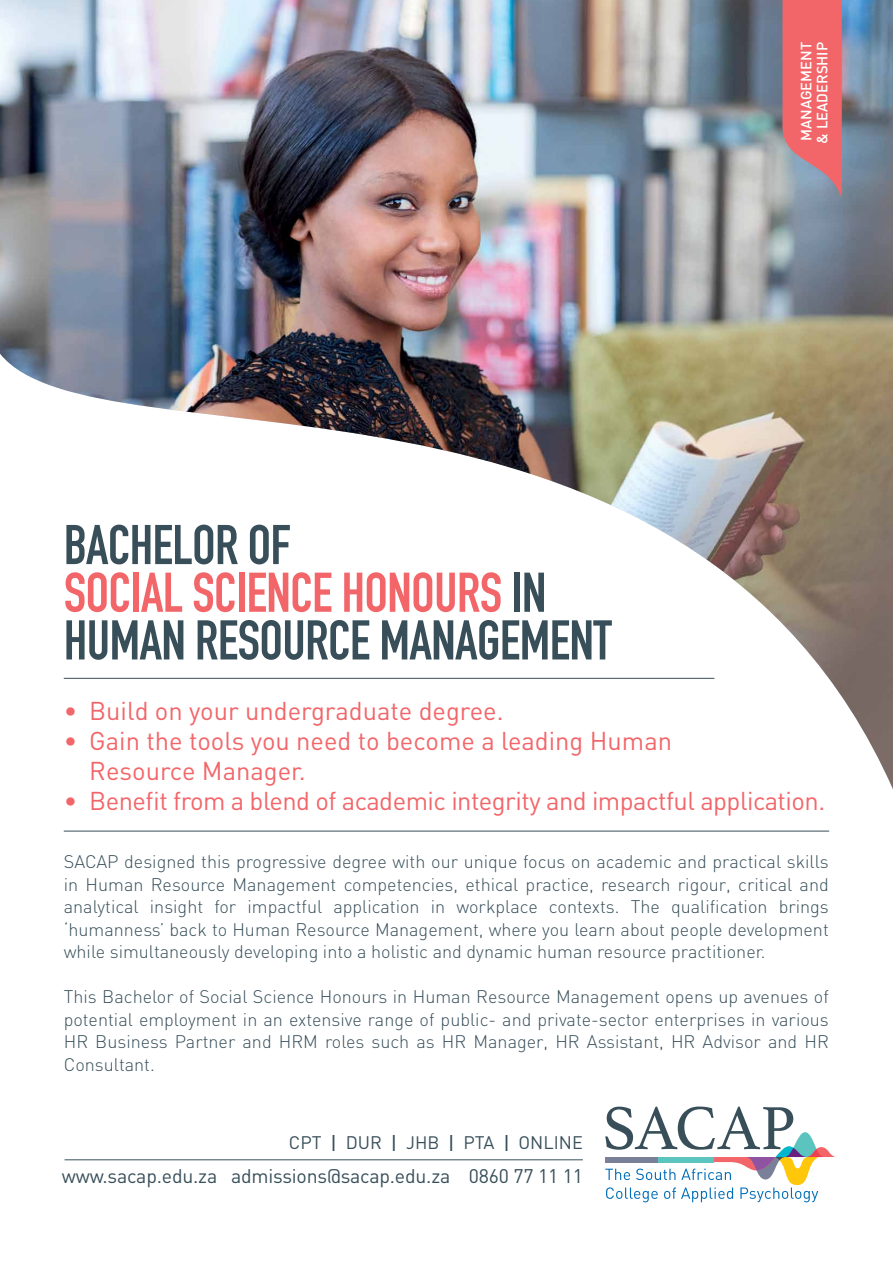
<style>
.page{position:relative;width:893px;height:1263px;background:#fff}
.page>*{position:absolute;margin:0;border:0;box-sizing:border-box;transform-origin:0 0}
.t1{font:700 55.05px/47.7px "DIN Condensed";letter-spacing:-.01em;color:#384f5a}
.t2{font:25.5px/30px "DIN";letter-spacing:-.01em;color:#f2666a}
.t3{font:19.5px "DIN";letter-spacing:-.01em;color:#384f5a}
.t4{font:300 18px/22.5px "DIN";color:#384f5a;text-align:justify}
.t5{font:18px "DIN";color:#384f5a}
.t6{font:500 14.7px/15.9px "DIN";color:#fff}
.s1{color:#f2666a}
.s2{font-size:22.5px}
.s3{font-size:17.85px}
</style>
<div class="page">
<img style="left:0;top:0;width:893px;height:789px">
<hr style="left:64px;top:678px;width:650px;height:1px;background:#384f5a">
<hr style="left:64px;top:831px;width:765px;height:1px;background:#384f5a">
<svg style="left:605px;top:1106px;width:230px;height:96px"></svg>
<hr style="left:65px;top:1159px;width:518px;height:1px;background:#384f5a">
<svg style="left:782px;top:0;width:60px;height:199px;background:#df7177"></svg>
<h1 class="t1" style="left:64px;top:521px;width:549px">BACHELOR OF<br><span class="s1">SOCIAL SCIENCE HONOURS</span> IN<br>HUMAN RESOURCE MANAGEMENT</h1>
<p class="t6" style="left:799px;top:144px;width:103px;rotate:-90deg">MANAGEMENT &amp; LEADERSHIP</p>
<h2 class="t2" style="left:64px;top:699px;width:441px">• Build on your undergraduate degree.</h2>
<h2 class="t2" style="left:89px;top:729px;width:584px;text-indent:-26px">• Gain the tools you need to become a leading Human<br>Resource Manager.</h2>
<h2 class="t2" style="left:64px;top:789px;width:763px">• Benefit from a blend of academic integrity and impactful application.</h2>
<p class="t4" style="left:64px;top:852px;width:767px">SACAP designed this progressive degree with our unique focus on academic and practical skills in Human Resource Management competencies, ethical practice, research rigour, critical and analytical insight for impactful application in workplace contexts. The qualification brings ‘humanness’ back to Human Resource Management, where you learn about people development while simultaneously developing into a holistic and dynamic human resource practitioner.</p>
<p class="t4" style="left:64px;top:987px;width:767px">This Bachelor of Social Science Honours in Human Resource Management opens up avenues of potential employment in an extensive range of public- and private-sector enterprises in various HR Business Partner and HRM roles such as HR Manager, HR Assistant, HR Advisor and HR Consultant.</p>
<p class="t5" style="left:289px;top:1136px;width:295px">CPT <span class="s2">I</span> DUR <span class="s2">I</span> <span class="s3">JHB</span> <span class="s2">I</span> PTA <span class="s2">I</span> ONLINE</p>
<p class="t3" style="left:62px;top:1169px;width:522px">www.sacap.edu.za admissions@sacap.edu.za 0860 77 11 11</p>
</div>
